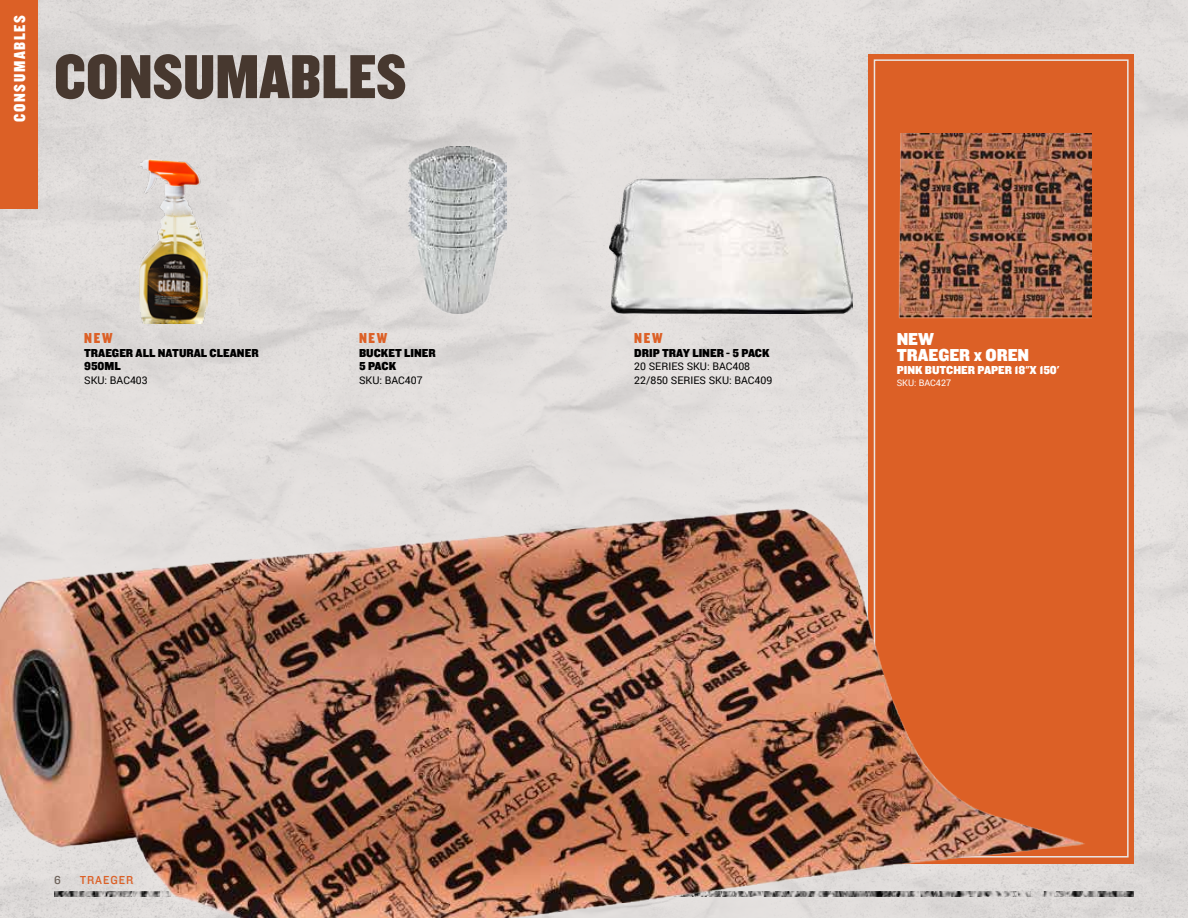
<style>
.page{position:relative;width:1188px;height:918px;background:#fff}
.page>*{position:absolute;margin:0;border:0;box-sizing:border-box;transform-origin:0 0}
.t1{font:64.5px "Knockout 70 Full Welterwt";color:#47382f}
.t2{font:18px/15.6px "Knockout 71 Full Middlewt";color:#fff}
.t3{font:16.5px "Knockout 70 Full Welterwt";letter-spacing:.1em;color:#fff}
.t4{font:15px "Knockout 70 Full Welterwt";letter-spacing:.11em;color:#dc6026}
.t5{font:12px/13.5px "Knockout 71 Full Middlewt";color:#000}
.t6{font:12px "Knockout 71 Full Middlewt";color:#fff}
.t7{font:12px "Knockout 31 Junior Middlewt";letter-spacing:.08em;color:#dc6026}
.t8{font:12px "Knockout 31 Junior Middlewt";color:#6d625a}
.t9{font:10.5px/13.5px "Roboto";color:#000}
.t10{font:9px "Roboto";color:#fff}
</style>
<div class="page">
<img style="left:0;top:0;width:1188px;height:918px">
<img style="left:1101px;top:891px;width:33px;height:6px">
<div style="left:868px;top:54px;width:266px;height:810px;background:#dc6026"></div>
<div style="left:0;top:0;width:38px;height:208px;background:#dc6026"></div>
<div style="left:874px;top:59px;width:255px;height:799px;border:2px solid #eae6e4"></div>
<img style="left:898px;top:133px;width:194px;height:186px">
<img style="left:139px;top:159px;width:68px;height:164px">
<img style="left:0;top:489px;width:1101px;height:429px">
<img style="left:610px;top:177px;width:243px;height:136px">
<img style="left:409px;top:146px;width:98px;height:167px">
<h3 class="t3" style="left:9px;top:122px;width:108px;rotate:-90deg">CONSUMABLES</h3>
<h1 class="t1" style="left:54px;top:35px;width:354px">CONSUMABLES</h1>
<p class="t4" style="left:84px;top:329px;width:30px">NEW</p>
<p class="t5" style="left:84px;top:346px;width:176px">TRAEGER ALL NATURAL CLEANER<br>950ML</p>
<p class="t9" style="left:84px;top:373px;width:65px">SKU: BAC403</p>
<p class="t4" style="left:359px;top:329px;width:30px">NEW</p>
<p class="t5" style="left:359px;top:346px;width:78px">BUCKET LINER<br>5 PACK</p>
<p class="t9" style="left:359px;top:373px;width:65px">SKU: BAC407</p>
<p class="t8" style="left:54px;top:872px;width:8px">6</p>
<p class="t7" style="left:80px;top:872px;width:55px">TRAEGER</p>
<p class="t4" style="left:634px;top:329px;width:30px">NEW</p>
<p class="t5" style="left:634px;top:346px;width:137px">DRIP TRAY LINER - 5 PACK</p>
<p class="t9" style="left:634px;top:360px;width:140px">20 SERIES SKU: BAC408<br>22/850 SERIES SKU: BAC409</p>
<h2 class="t2" style="left:897px;top:331px;width:134px">NEW<br>TRAEGER x OREN</h2>
<p class="t6" style="left:897px;top:362px;width:164px">PINK BUTCHER PAPER 18"X 150'</p>
<p class="t10" style="left:897px;top:377px;width:56px">SKU: BAC427</p>
</div>
